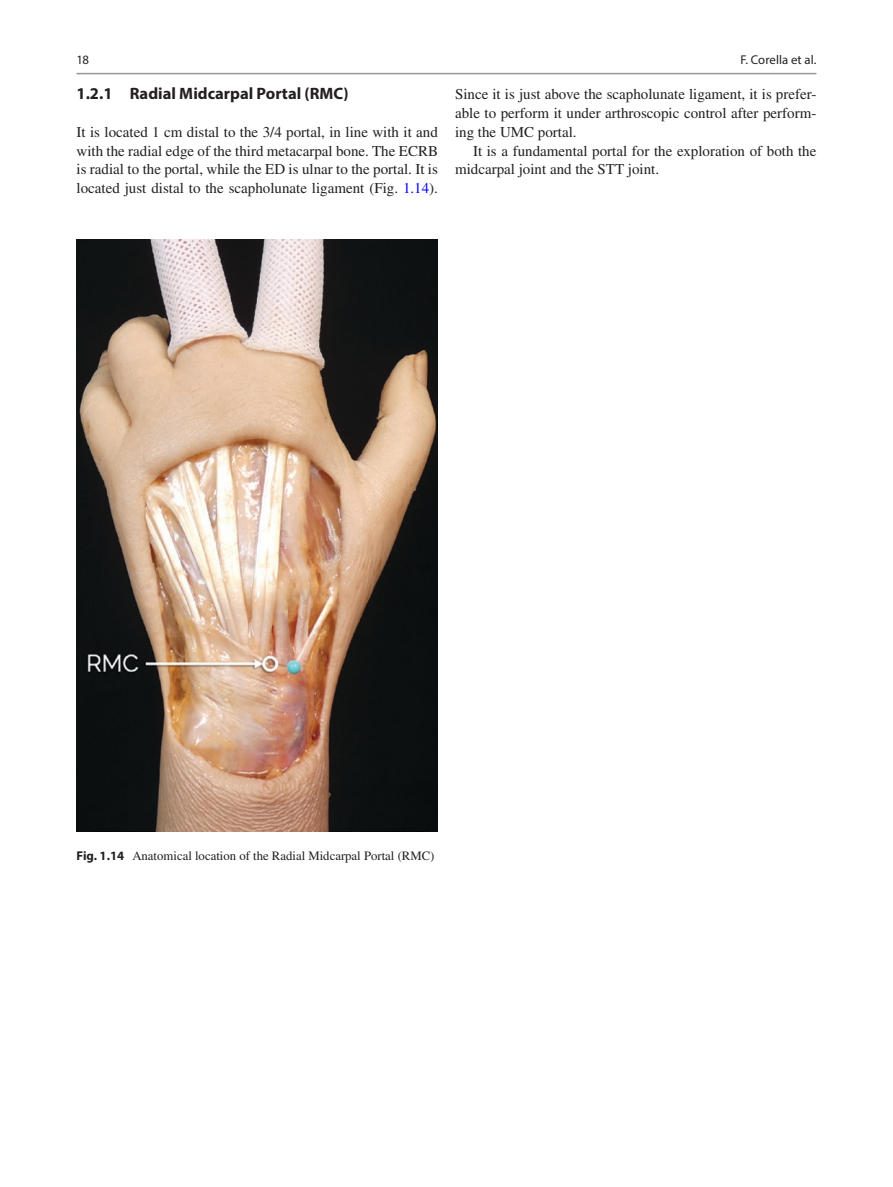
<style>
.page{position:relative;width:893px;height:1187px;background:#fff}
.page>*{position:absolute;margin:0;border:0;box-sizing:border-box;transform-origin:0 0}
.t1{font:700 16.5px "Myriad Pro";color:#231f20}
.t2{font:15px/18.8px "Times LT Std";color:#231f20;text-align:justify}
.t3{font:12.75px "Times LT Std";color:#231f20}
.t4{font:12.75px "Myriad Pro Regular 2";letter-spacing:.005em;color:#231f20}
.t5{font:12.75px "Myriad Pro";color:#231f20}
.s1{color:#00f}
.s2{font-family:"Myriad Pro";font-weight:700}
</style>
<div class="page">
<img style="left:77px;top:239px;width:361px;height:592px">
<hr style="left:77px;top:73px;width:739px;height:1px;background:#939598">
<p class="t5" style="left:77px;top:52px;width:14px">18</p>
<p class="t1" style="left:77px;top:83px;width:274px">1.2.1 Radial Midcarpal Portal (RMC)</p>
<p class="t2" style="left:77px;top:122px;width:363px">It is located 1 cm distal to the 3/4 portal, in line with it and with the radial edge of the third metacarpal bone. The ECRB is radial to the portal, while the ED is ulnar to the portal. It is located just distal to the scapholunate ligament (Fig. <span class="s1">1.14</span>).</p>
<p class="t4" style="left:740px;top:52px;width:78px">F. Corella et al.</p>
<p class="t2" style="left:455px;top:85px;width:363px">Since it is just above the scapholunate ligament, it is prefer&shy;able to perform it under arthroscopic control after perform&shy;ing the UMC portal.</p>
<p class="t2" style="left:455px;top:141px;width:363px;text-indent:18px">It is a fundamental portal for the exploration of both the midcarpal joint and the STT joint.</p>
<p class="t3" style="left:77px;top:848px;width:359px"><span class="s2">Fig. 1.14</span> Anatomical location of the Radial Midcarpal Portal (RMC)</p>
</div>
